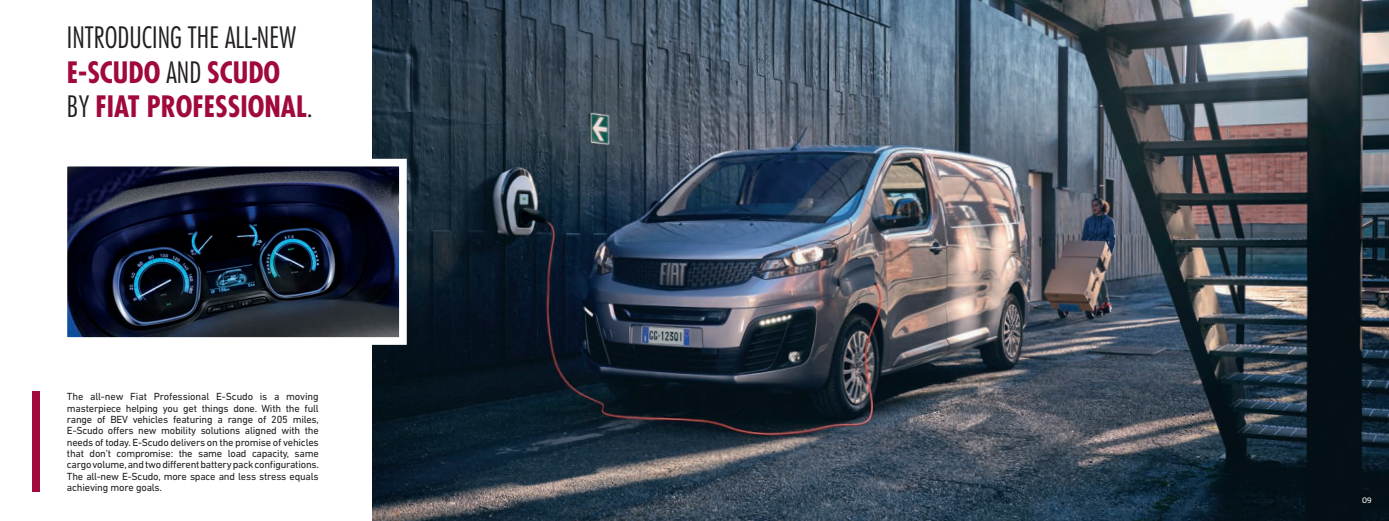
<style>
.page{position:relative;width:1389px;height:521px;background:#fff}
.page>*{position:absolute;margin:0;border:0;box-sizing:border-box;transform-origin:0 0}
.t1{font:700 condensed 28.7px/34.5px "Futura Std";color:#a1093c}
.t2{font:10.5px/11.4px "DIN Next LT Pro";letter-spacing:-.02em;color:#231f20;text-align:justify}
.t3{font:8.75px "Blinker";color:#fff}
.s1{font-weight:300;color:#231f20}
</style>
<div class="page">
<img style="left:372px;top:0;width:1017px;height:521px">
<div style="left:32px;top:391px;width:8px;height:100px;background:#a1093c"></div>
<svg style="left:67px;top:155px;width:344px;height:194px;background:#353c4d"></svg>
<h1 class="t1" style="left:67px;top:21px;width:247px"><span class="s1">INTRODUCING THE ALL-NEW<br></span>E-SCUDO <span class="s1">AND</span> SCUDO<br><span class="s1">BY</span> FIAT PROFESSIONAL<span class="s1">.</span></h1>
<p class="t2" style="left:67px;top:391px;width:253px">The all-new Fiat Professional E-Scudo is a moving masterpiece helping you get things done. With the full range of BEV vehicles featuring a range of 205 miles, E-Scudo offers new mobility solutions aligned with the needs of today. E-Scudo delivers on the promise of vehicles that don’t compromise: the same load capacity, same cargo volume, and two different battery pack configurations.<br>The all-new E-Scudo, more space and less stress equals achieving more goals.</p>
<p class="t3" style="left:1362px;top:496px;width:11px">09</p>
</div>
